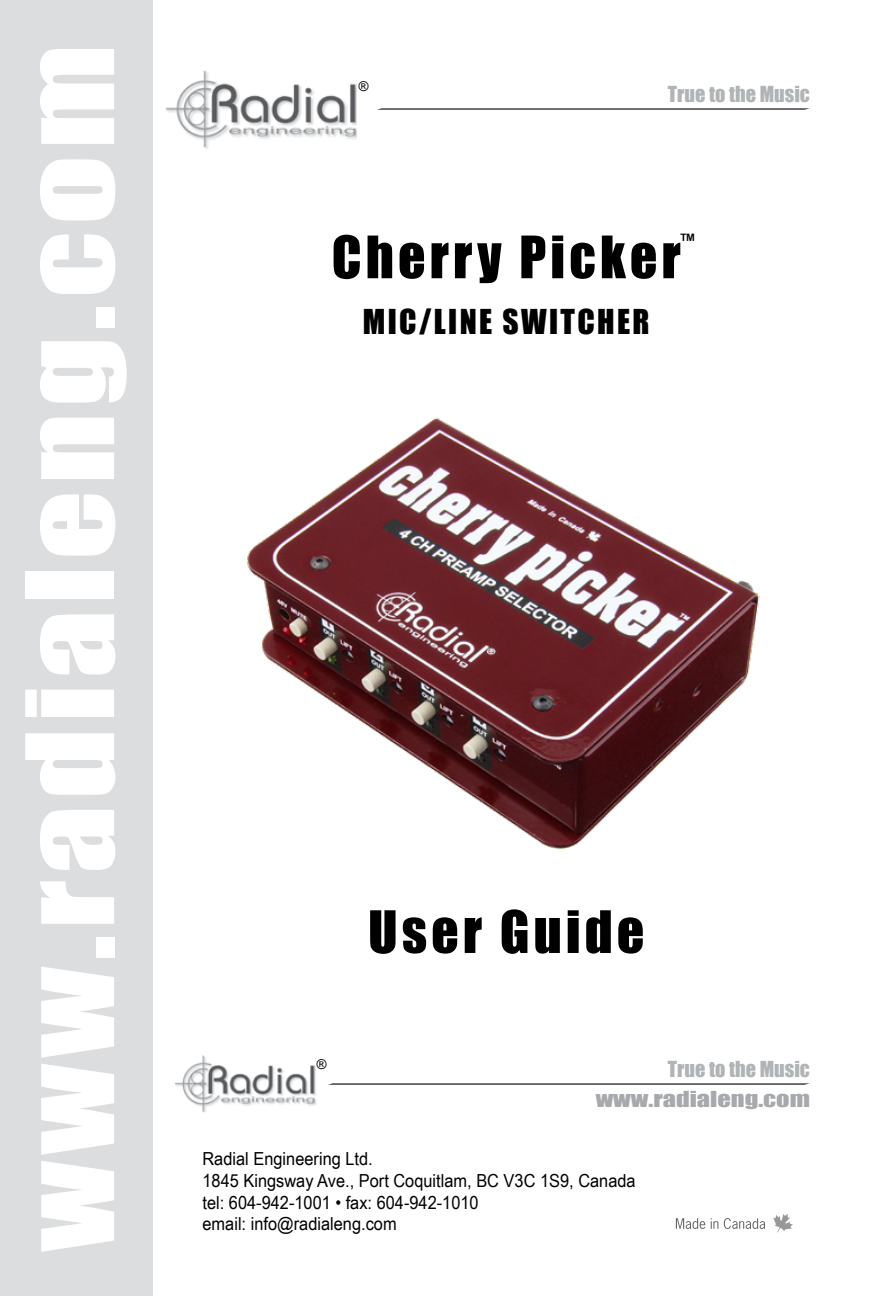
<style>
.page{position:relative;width:891px;height:1296px;background:#fff}
.page>*{position:absolute;margin:0;border:0;box-sizing:border-box;transform-origin:0 0}
.t1{font:112.5px "Impact";letter-spacing:.05em;color:#fff;scale:1.2 1}
.t2{font:54px "Impact";letter-spacing:.075em;color:#000}
.t3{font:31.5px "Impact";letter-spacing:.075em;color:#000}
.t4{font:20.25px "Impact";color:#b1b4b6}
.t5{font:20.25px "Impact";color:#a7a9ac;scale:1.3 1}
.t6{font:18px/21.6px "Arial Narrow";color:#000;scale:1.11 1}
.t7{font:18px "Impact";color:#000}
.t8{font:italic 13.5px "Arial";color:#000}
</style>
<div class="page">
<img style="left:247px;top:417px;width:513px;height:432px">
<svg style="left:328px;top:1083px;width:482px;height:2px"></svg>
<div style="left:0;top:0;width:153px;height:1296px;background:#dcddde"></div>
<svg style="left:377px;top:108px;width:433px;height:2px"></svg>
<img style="left:166px;top:70px;width:191px;height:79px">
<img style="left:175px;top:1055px;width:141px;height:58px">
<svg style="left:773px;top:1214px;width:20px;height:18px"></svg>
<svg style="left:676px;top:1218px;width:29px;height:11px"></svg>
<svg style="left:711px;top:1218px;width:7px;height:11px"></svg>
<svg style="left:724px;top:1218px;width:41px;height:11px"></svg>
<h1 class="t1" style="left:-17px;top:1251px;width:1007px;rotate:-90deg">www.radialeng.com</h1>
<p class="t8" style="left:358px;top:78px;width:11px">®</p>
<p class="t4" style="left:668px;top:78px;width:144px">True to the Music</p>
<p class="t7" style="left:681px;top:226px;width:16px">™</p>
<h2 class="t2" style="left:332px;top:215px;width:351px">Cherry Picker</h2>
<h3 class="t3" style="left:363px;top:298px;width:288px">MIC/LINE SWITCHER</h3>
<p class="t8" style="left:316px;top:1056px;width:11px">®</p>
<h2 class="t2" style="left:368px;top:890px;width:278px">User Guide</h2>
<p class="t4" style="left:668px;top:1053px;width:144px">True to the Music</p>
<p class="t5" style="left:596px;top:1083px;width:166px">www.radialeng.com</p>
<p class="t6" style="left:202px;top:1148px;width:392px">Radial Engineering Ltd.<br>1845 Kingsway Ave., Port Coquitlam, BC V3C 1S9, Canada tel: 604-942-1001 • fax: 604-942-1010<br>email: info@radialeng.com</p>
</div>
